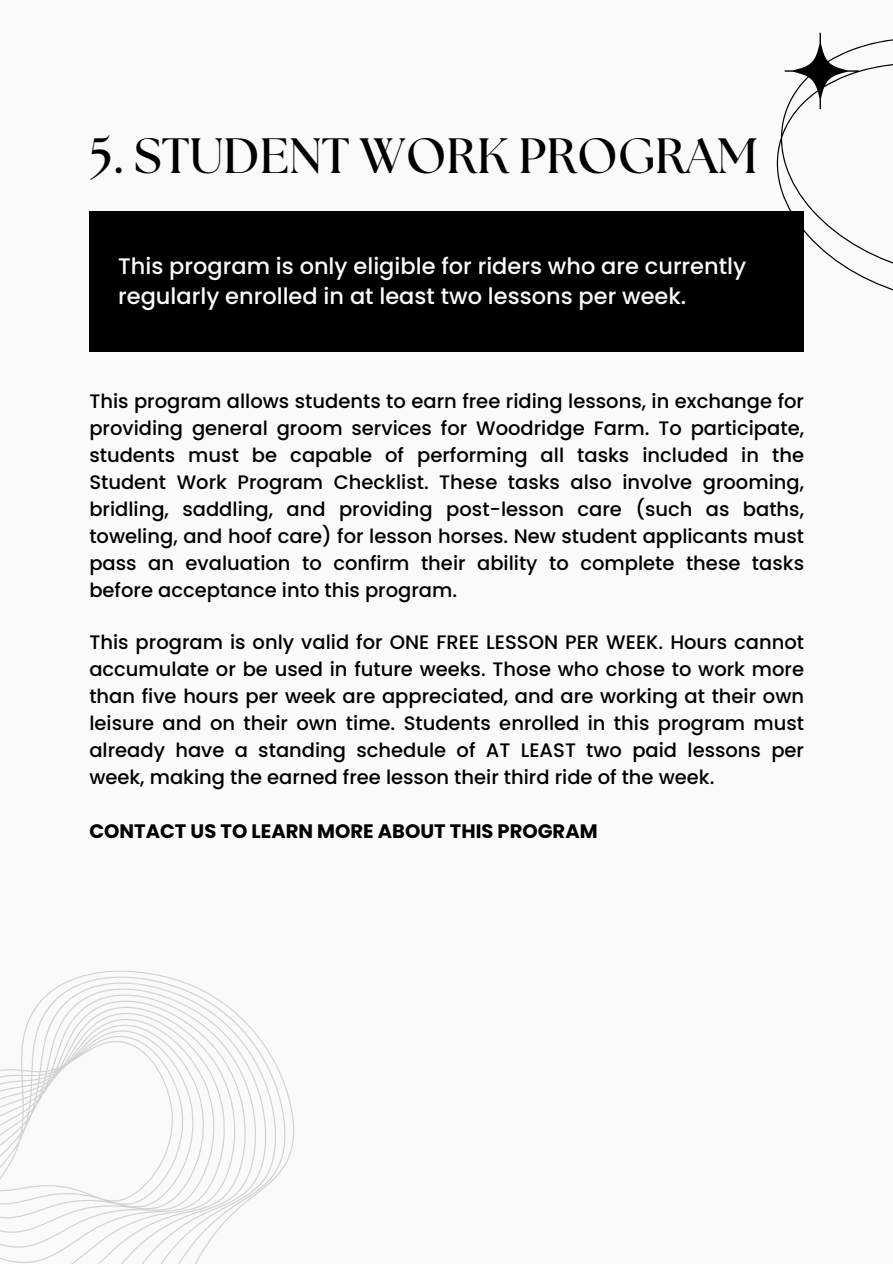
<style>
.page{position:relative;width:893px;height:1264px;background:#fff}
.page>*{position:absolute;margin:0;border:0;box-sizing:border-box;transform-origin:0 0}
.t1{font:700 49.5px "The Seasons";color:#000}
.t2{font:500 22.5px/30.3px "Poppins";color:#fafafa}
.t3{font:500 19.5px/27px "Poppins";color:#000;text-align:justify}
.t4{font:700 19.5px "Poppins";color:#000}
</style>
<div class="page">
<div style="left:0;top:0;width:892px;height:1263px;background:#fafafa"></div>
<div style="left:89px;top:211px;width:715px;height:141px;background:#000"></div>
<svg style="left:776px;top:33px;width:116px;height:257px"></svg>
<svg style="left:0;top:970px;width:294px;height:293px"></svg>
<p class="t1" style="left:89px;top:133px;width:671px">5. STUDENT WORK PROGRAM</p>
<h1 class="t2" style="left:118px;top:251px;width:629px">This program is only eligible for riders who are currently regularly enrolled in at least two lessons per week.</h1>
<h2 class="t3" style="left:89px;top:387px;width:716px">This program allows students to earn free riding lessons, in exchange for providing general groom services for Woodridge Farm. To participate, students must be capable of performing all tasks included in the Student Work Program Checklist. These tasks also involve grooming, bridling, saddling, and providing post-lesson care (such as baths, toweling, and hoof care) for lesson horses. New student applicants must pass an evaluation to confirm their ability to complete these tasks before acceptance into this program.</h2>
<p class="t3" style="left:89px;top:628px;width:716px">This program is only valid for ONE FREE LESSON PER WEEK. Hours cannot accumulate or be used in future weeks. Those who chose to work more than five hours per week are appreciated, and are working at their own leisure and on their own time. Students enrolled in this program must already have a standing schedule of AT LEAST two paid lessons per week, making the earned free lesson their third ride of the week.</p>
<p class="t4" style="left:89px;top:817px;width:509px">CONTACT US TO LEARN MORE ABOUT THIS PROGRAM</p>
</div>
